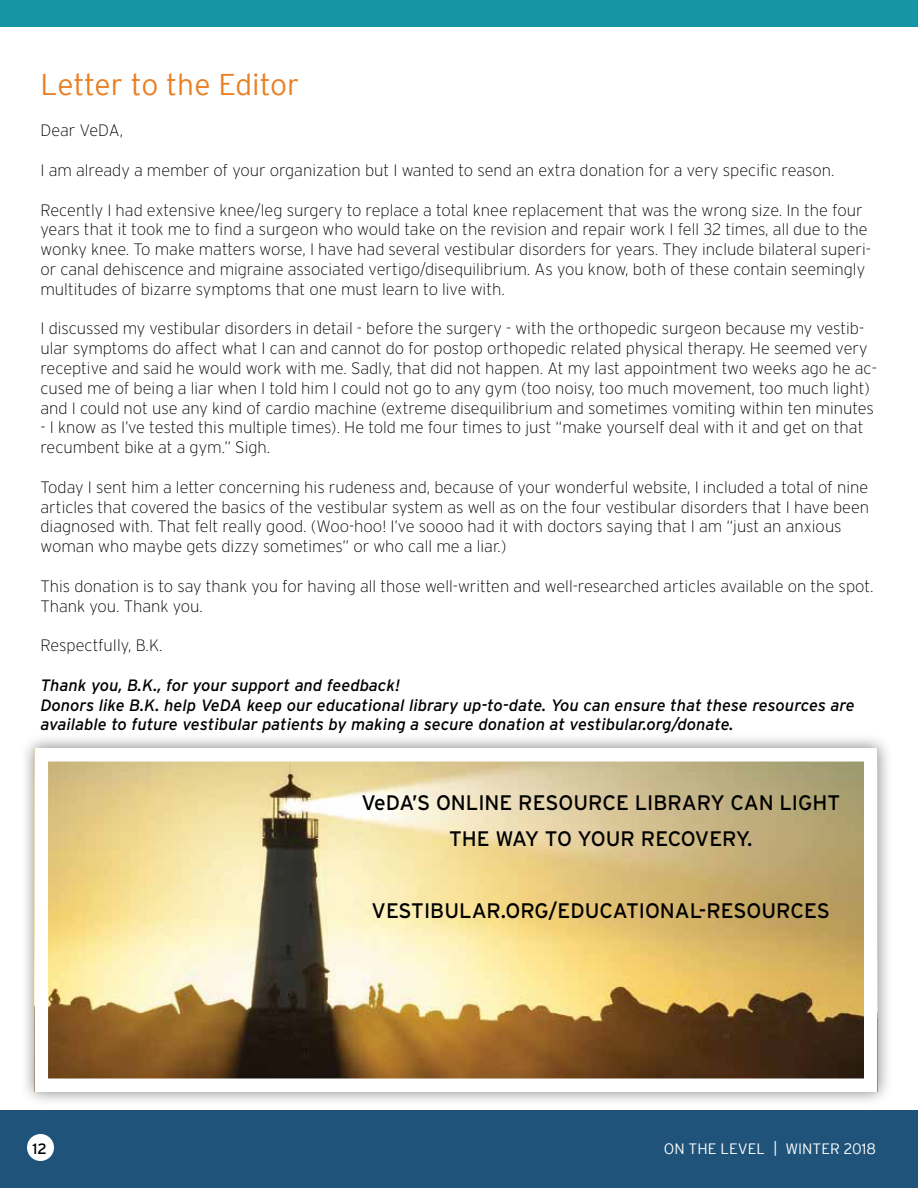
<style>
.page{position:relative;width:918px;height:1188px;background:#fff}
.page>*{position:absolute;margin:0;border:0;box-sizing:border-box;transform-origin:0 0}
.t1{font:300 30px "Interstate";letter-spacing:-.01em;color:#ea8025}
.t2{font:21px/36px "Interstate";color:#000;text-align:center}
.t3{font:200 16.5px/19.8px "Interstate";color:#000}
.t4{font:italic 16.5px/19.8px "Interstate";color:#000}
.t5{font:300 15px "Interstate";color:#fff}
.t6{font:15px "Interstate";color:#000}
</style>
<div class="page">
<div style="left:0;top:0;width:918px;height:27px;background:#1696a4"></div>
<div style="left:0;top:1110px;width:918px;height:78px;background:#1f5379"></div>
<div style="left:27px;top:1134px;width:27px;height:27px;background:#fff;border-radius:50%"></div>
<div style="left:19px;top:733px;width:874px;height:375px;background:#000;opacity:.5"></div>
<img style="left:50px;top:763px;width:813px;height:314px">
<div style="left:35px;top:748px;width:843px;height:344px;border:14px solid #fff"></div>
<h1 class="t1" style="left:40px;top:67px;width:260px">Letter to the Editor</h1>
<p class="t3" style="left:40px;top:121px;width:84px">Dear VeDA,</p>
<p class="t3" style="left:40px;top:160px;width:796px">I am already a member of your organization but I wanted to send an extra donation for a very specific reason.</p>
<p class="t3" style="left:40px;top:200px;width:832px">Recently I had extensive knee/leg surgery to replace a total knee replacement that was the wrong size. In the four years that it took me to find a surgeon who would take on the revision and repair work I fell 32 times, all due to the wonky knee. To make matters worse, I have had several vestibular disorders for years. They include bilateral superi&shy;or canal dehiscence and migraine associated vertigo/disequilibrium. As you know, both of these contain seemingly multitudes of bizarre symptoms that one must learn to live with.</p>
<p class="t3" style="left:40px;top:319px;width:838px">I discussed my vestibular disorders in detail - before the surgery - with the orthopedic surgeon because my vestib&shy;ular symptoms do affect what I can and cannot do for postop orthopedic related physical therapy. He seemed very receptive and said he would work with me. Sadly, that did not happen. At my last appointment two weeks ago he ac&shy;cused me of being a liar when I told him I could not go to any gym (too noisy, too much movement, too much light) and I could not use any kind of cardio machine (extreme disequilibrium and sometimes vomiting within ten minutes</p>
<p class="t3" style="left:40px;top:418px;width:824px">- I know as I’ve tested this multiple times). He told me four times to just “make yourself deal with it and get on that recumbent bike at a gym.” Sigh.</p>
<p class="t3" style="left:40px;top:477px;width:830px">Today I sent him a letter concerning his rudeness and, because of your wonderful website, I included a total of nine articles that covered the basics of the vestibular system as well as on the four vestibular disorders that I have been diagnosed with. That felt really good. (Woo-hoo! I’ve soooo had it with doctors saying that I am “just an anxious woman who maybe gets dizzy sometimes” or who call me a liar.)</p>
<p class="t3" style="left:40px;top:576px;width:834px">This donation is to say thank you for having all those well-written and well-researched articles available on the spot.<br>Thank you. Thank you.</p>
<p class="t3" style="left:40px;top:635px;width:124px">RespectfuIly, B.K.</p>
<p class="t4" style="left:40px;top:675px;width:816px">Thank you, B.K., for your support and feedback!<br>Donors like B.K. help VeDA keep our educational library up-to-date. You can ensure that these resources are available to future vestibular patients by making a secure donation at vestibular.org/donate.</p>
<p class="t2" style="left:361px;top:784px;width:480px">VeDA’S ONLINE RESOURCE LIBRARY CAN LIGHT<br>THE WAY TO YOUR RECOVERY.</p>
<p class="t2" style="left:372px;top:892px;width:460px">VESTIBULAR.ORG/EDUCATIONAL-RESOURCES</p>
<p class="t6" style="left:32px;top:1141px;width:16px">12</p>
<p class="t5" style="left:664px;top:1141px;width:214px">ON THE LEVEL | WINTER 2018</p>
</div>
